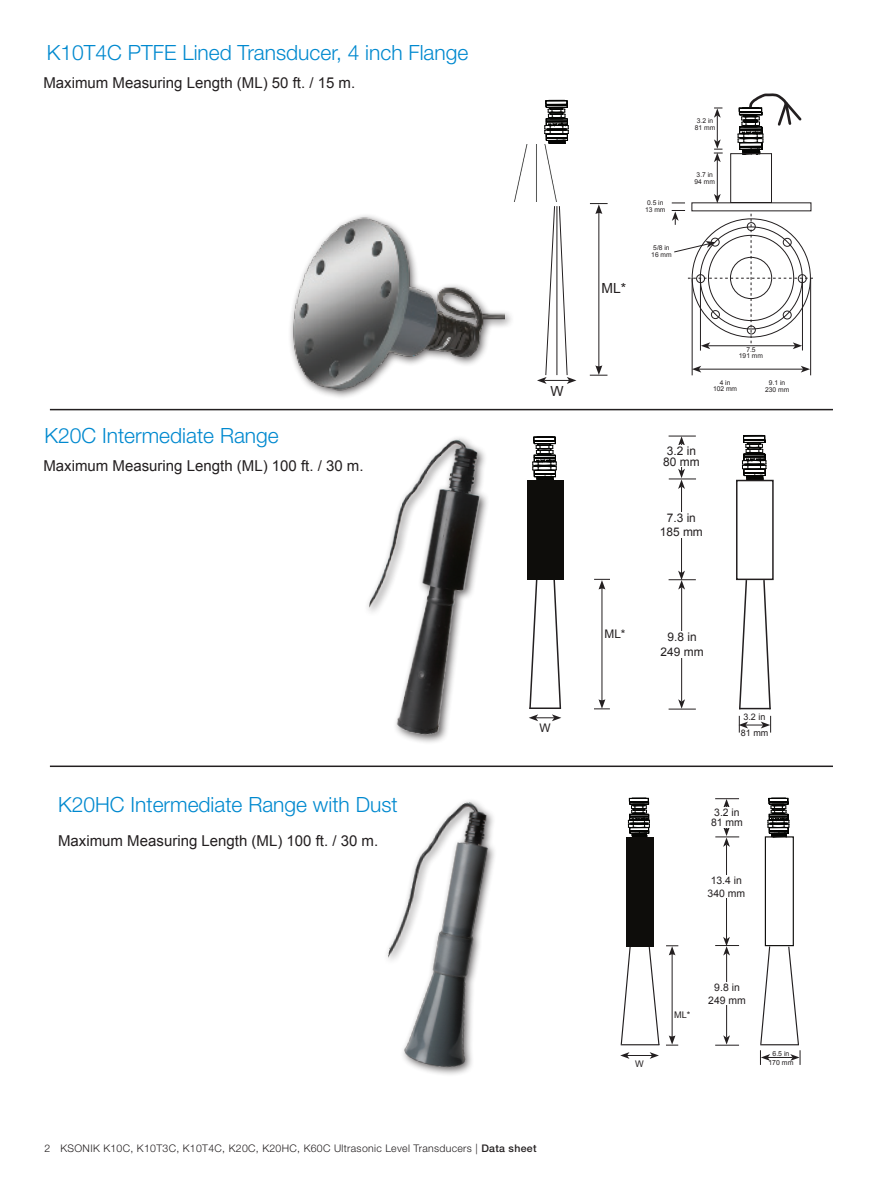
<style>
.page{position:relative;width:893px;height:1188px;background:#fff}
.page>*{position:absolute;margin:0;border:0;box-sizing:border-box;transform-origin:0 0}
.t1{font:300 21px "Helvetica Neue";color:#0089cf}
.t2{font:15px "Arial";color:#231f20}
.t3{font:13.95px "Arial";color:#231f20}
.t4{font:11.85px/14.2px "Arial";color:#231f20;text-align:center}
.t5{font:300 10.5px "Helvetica Neue";letter-spacing:.03em;color:#231f20}
.t6{font:10.35px/12.5px "Arial";color:#231f20;text-align:center}
.t7{font:9.15px "Arial";color:#231f20}
.t8{font:9px "Arial";color:#231f20}
.t9{font:6.9px/8.4px "Arial";color:#231f20;text-align:center}
.t10{font:6.75px/6.8px "Arial";color:#231f20;text-align:center}
.s1{font-weight:500}
</style>
<div class="page">
<svg style="left:544px;top:100px;width:25px;height:44px"></svg>
<hr style="left:602px;top:587px;width:1px;height:115px;background:#231f20">
<svg style="left:594px;top:579px;width:16px;height:11px"></svg>
<svg style="left:594px;top:699px;width:16px;height:11px"></svg>
<hr style="left:681px;top:587px;width:1px;height:115px;background:#231f20">
<svg style="left:669px;top:699px;width:27px;height:11px"></svg>
<hr style="left:681px;top:487px;width:1px;height:86px;background:#231f20">
<svg style="left:669px;top:571px;width:27px;height:19px"></svg>
<svg style="left:669px;top:436px;width:27px;height:53px"></svg>
<div style="left:654px;top:631px;width:56px;height:26px;background:#fff"></div>
<div style="left:653px;top:512px;width:56px;height:25px;background:#fff"></div>
<div style="left:653px;top:445px;width:56px;height:22px;background:#fff"></div>
<img style="left:367px;top:437px;width:120px;height:306px">
<hr style="left:50px;top:409px;width:783px;height:1px;background:#231f20">
<hr style="left:50px;top:766px;width:783px;height:1px;background:#231f20">
<div style="left:730px;top:153px;width:42px;height:50px;border:1px solid #231f20"></div>
<hr style="left:717px;top:160px;width:1px;height:36px;background:#231f20">
<svg style="left:714px;top:194px;width:7px;height:9px"></svg>
<svg style="left:714px;top:108px;width:9px;height:54px"></svg>
<svg style="left:672px;top:203px;width:13px;height:1px"></svg>
<svg style="left:730px;top:93px;width:72px;height:62px"></svg>
<hr style="left:692px;top:278px;width:1px;height:97px;background:#231f20">
<hr style="left:810px;top:278px;width:1px;height:97px;background:#231f20">
<hr style="left:699px;top:369px;width:104px;height:1px;background:#231f20">
<svg style="left:692px;top:366px;width:9px;height:7px"></svg>
<svg style="left:801px;top:366px;width:9px;height:7px"></svg>
<hr style="left:598px;top:212px;width:1px;height:156px;background:#231f20">
<svg style="left:590px;top:203px;width:18px;height:11px"></svg>
<svg style="left:590px;top:365px;width:17px;height:11px"></svg>
<svg style="left:537px;top:206px;width:39px;height:178px"></svg>
<img style="left:514px;top:144px;width:43px;height:58px">
<svg style="left:532px;top:436px;width:32px;height:48px"></svg>
<img style="left:290px;top:215px;width:214px;height:181px">
<svg style="left:529px;top:580px;width:33px;height:141px"></svg>
<div style="left:527px;top:480px;width:36px;height:100px;background:#0e0d0b"></div>
<svg style="left:736px;top:435px;width:38px;height:45px"></svg>
<svg style="left:738px;top:580px;width:34px;height:153px"></svg>
<div style="left:736px;top:480px;width:38px;height:100px;border:2px solid #231f20"></div>
<div style="left:741px;top:730px;width:27px;height:6px;background:#fff"></div>
<hr style="left:700px;top:278px;width:1px;height:73px;background:#231f20">
<hr style="left:802px;top:278px;width:1px;height:72px;background:#231f20">
<svg style="left:672px;top:210px;width:141px;height:139px"></svg>
<hr style="left:726px;top:953px;width:1px;height:85px;background:#231f20">
<svg style="left:715px;top:1035px;width:24px;height:11px"></svg>
<hr style="left:726px;top:844px;width:1px;height:95px;background:#231f20">
<svg style="left:715px;top:937px;width:24px;height:19px"></svg>
<svg style="left:715px;top:797px;width:75px;height:50px"></svg>
<div style="left:702px;top:982px;width:49px;height:23px;background:#fff"></div>
<div style="left:702px;top:876px;width:49px;height:22px;background:#fff"></div>
<div style="left:702px;top:807px;width:49px;height:21px;background:#fff"></div>
<img style="left:387px;top:800px;width:108px;height:275px">
<hr style="left:672px;top:953px;width:1px;height:85px;background:#231f20">
<svg style="left:666px;top:946px;width:12px;height:9px"></svg>
<svg style="left:666px;top:1035px;width:12px;height:11px"></svg>
<svg style="left:620px;top:1052px;width:39px;height:7px"></svg>
<svg style="left:627px;top:797px;width:23px;height:40px"></svg>
<hr style="left:621px;top:1044px;width:38px;height:1px;background:#231f20">
<svg style="left:648px;top:946px;width:12px;height:100px"></svg>
<svg style="left:620px;top:946px;width:11px;height:100px"></svg>
<div style="left:626px;top:837px;width:28px;height:109px;background:#0e0d0b"></div>
<svg style="left:760px;top:945px;width:41px;height:120px"></svg>
<div style="left:765px;top:836px;width:29px;height:110px;border:1px solid #0e0d0b"></div>
<h1 class="t1" style="left:47px;top:40px;width:423px">K10T4C PTFE Lined Transducer, 4 inch Flange</h1>
<p class="t2" style="left:43px;top:73px;width:313px">Maximum Measuring Length (ML) 50 ft. / 15 m.</p>
<h1 class="t1" style="left:45px;top:423px;width:236px">K20C Intermediate Range</h1>
<p class="t2" style="left:43px;top:456px;width:322px">Maximum Measuring Length (ML) 100 ft. / 30 m.</p>
<h1 class="t1" style="left:58px;top:792px;width:341px">K20HC Intermediate Range with Dust</h1>
<p class="t2" style="left:58px;top:831px;width:322px">Maximum Measuring Length (ML) 100 ft. / 30 m.</p>
<p class="t3" style="left:550px;top:382px;width:15px">W</p>
<p class="t4" style="left:540px;top:721px;width:13px">W</p>
<p class="t5" style="left:45px;top:1141px;width:493px">2 KSONIK K10C, K10T3C, K10T4C, K20C, K20HC, K60C Ultrasonic Level Transducers | <span class="s1">Data sheet</span></p>
<p class="t3" style="left:601px;top:279px;width:26px">ML*</p>
<p class="t10" style="left:645px;top:200px;width:22px">0.5 in<br>13 mm</p>
<p class="t10" style="left:651px;top:244px;width:22px">5/8 in<br>16 mm</p>
<p class="t10" style="left:695px;top:117px;width:22px">3.2 in<br>81 mm</p>
<p class="t10" style="left:695px;top:172px;width:22px">3.7 in<br>94 mm</p>
<p class="t10" style="left:739px;top:346px;width:26px">7.5<br>191 mm</p>
<p class="t10" style="left:713px;top:379px;width:26px">4 in<br>102 mm</p>
<p class="t10" style="left:765px;top:379px;width:26px">9.1 in<br>230 mm</p>
<p class="t4" style="left:663px;top:446px;width:38px;line-height:10.8px">3.2 in<br>80 mm</p>
<p class="t4" style="left:660px;top:511px;width:45px">7.3 in<br>185 mm</p>
<p class="t4" style="left:604px;top:626px;width:23px">ML*</p>
<p class="t4" style="left:661px;top:630px;width:45px">9.8 in<br>249 mm</p>
<p class="t8" style="left:743px;top:711px;width:24px">3.2 in</p>
<p class="t8" style="left:741px;top:727px;width:29px">81 mm</p>
<p class="t6" style="left:711px;top:807px;width:33px;line-height:10.4px">3.2 in<br>81 mm</p>
<p class="t6" style="left:707px;top:875px;width:39px">13.4 in<br>340 mm</p>
<p class="t7" style="left:635px;top:1058px;width:10px">W</p>
<p class="t7" style="left:674px;top:1009px;width:18px">ML*</p>
<p class="t6" style="left:708px;top:981px;width:39px">9.8 in<br>249 mm</p>
<p class="t9" style="left:768px;top:1050px;width:27px">6.5 in<br>170 mm</p>
</div>
